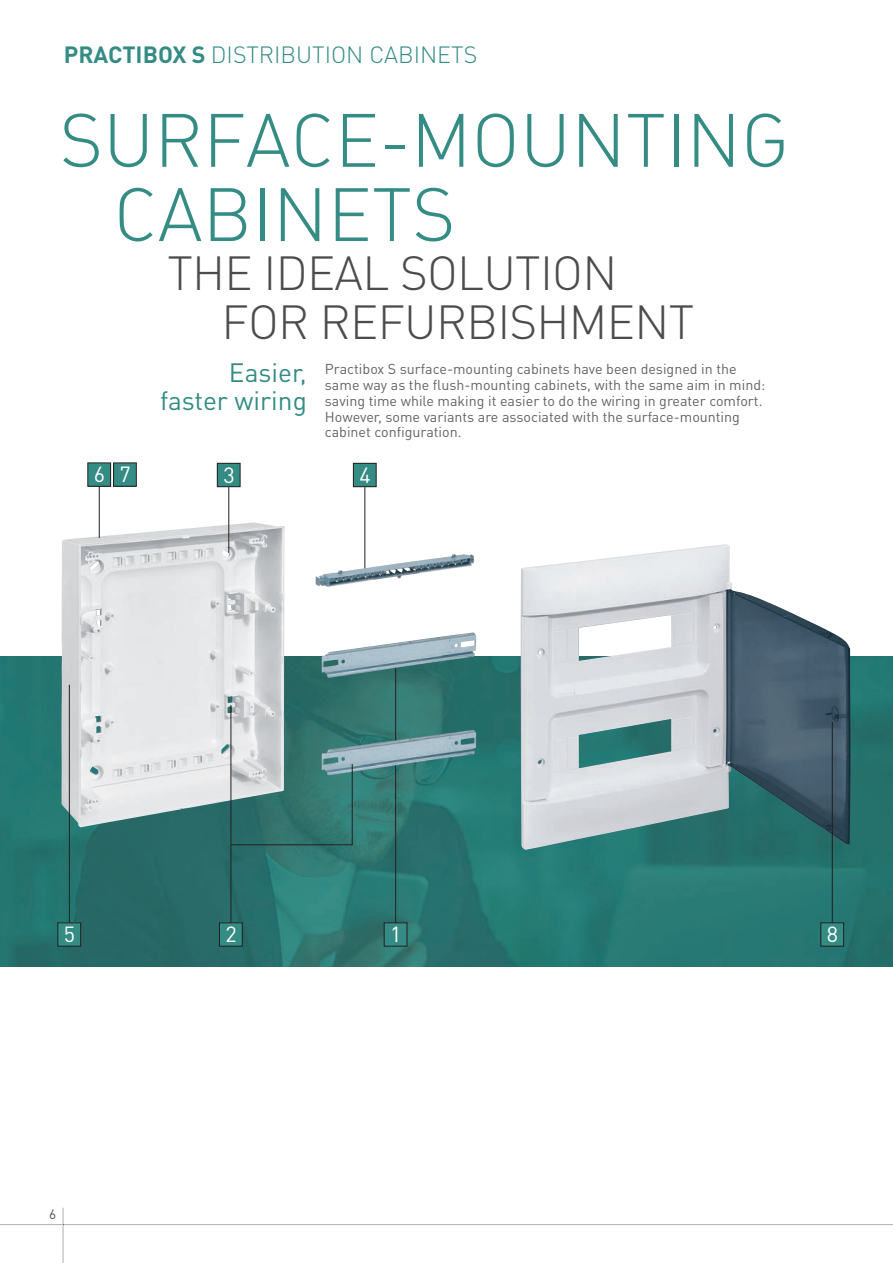
<style>
.page{position:relative;width:893px;height:1263px;background:#fff}
.page>*{position:absolute;margin:0;border:0;box-sizing:border-box;transform-origin:0 0}
.t1{font:74.25px/74.2px "DIN Light Alternate";color:#348c85}
.t2{font:47.25px/48.8px "DIN Light Alternate";letter-spacing:-.015em;color:#4b4c4d}
.t3{font:26.25px/28.5px "DIN Pro";color:#348c85;text-align:right}
.t4{font:300 23.25px "DIN Pro";color:#348c85}
.t5{font:21.6px "DIN Pro";color:#fff}
.t6{font:14.25px/15.8px "DIN Pro";color:#636366}
.t7{font:13.5px "DIN Pro";color:#4b4c4d}
.s1{font-weight:700}
</style>
<div class="page">
<hr style="left:63px;top:1225px;width:1px;height:38px;background:#939598">
<hr style="left:63px;top:1224px;width:830px;height:1px;background:#939598">
<hr style="left:0;top:1224px;width:63px;height:1px;background:#939598">
<svg style="left:63px;top:1208px;width:1px;height:17px"></svg>
<img style="left:0;top:656px;width:892px;height:310px">
<img style="left:521px;top:544px;width:329px;height:306px">
<img style="left:61px;top:523px;width:224px;height:304px">
<div style="left:384px;top:923px;width:23px;height:23px;background:#348c85"></div>
<div style="left:384px;top:922px;width:23px;height:25px;border:1px solid #231f20"></div>
<hr style="left:395px;top:662px;width:1px;height:261px;background:#231f20">
<div style="left:58px;top:923px;width:23px;height:23px;background:#348c85"></div>
<div style="left:57px;top:922px;width:24px;height:25px;border:1px solid #231f20"></div>
<hr style="left:69px;top:685px;width:1px;height:238px;background:#231f20">
<div style="left:219px;top:923px;width:23px;height:23px;background:#348c85"></div>
<div style="left:219px;top:922px;width:24px;height:25px;border:1px solid #231f20"></div>
<hr style="left:230px;top:705px;width:1px;height:218px;background:#231f20">
<div style="left:821px;top:923px;width:23px;height:23px;background:#348c85"></div>
<div style="left:820px;top:922px;width:24px;height:25px;border:1px solid #231f20"></div>
<hr style="left:832px;top:722px;width:1px;height:201px;background:#231f20">
<div style="left:353px;top:463px;width:23px;height:24px;background:#348c85"></div>
<div style="left:353px;top:463px;width:24px;height:24px;border:1px solid #231f20"></div>
<hr style="left:364px;top:487px;width:1px;height:83px;background:#231f20">
<div style="left:88px;top:463px;width:23px;height:23px;background:#348c85"></div>
<div style="left:87px;top:462px;width:24px;height:25px;border:1px solid #231f20"></div>
<hr style="left:99px;top:487px;width:1px;height:51px;background:#231f20">
<div style="left:217px;top:463px;width:23px;height:24px;background:#348c85"></div>
<div style="left:217px;top:463px;width:24px;height:24px;border:1px solid #231f20"></div>
<hr style="left:228px;top:487px;width:1px;height:66px;background:#231f20">
<hr style="left:892px;top:656px;width:1px;height:310px;background:#f2f3f4">
<div style="left:114px;top:463px;width:22px;height:23px;background:#348c85"></div>
<div style="left:113px;top:462px;width:24px;height:25px;border:1px solid #231f20"></div>
<img style="left:322px;top:730px;width:154px;height:45px">
<img style="left:322px;top:632px;width:154px;height:46px">
<img style="left:316px;top:554px;width:158px;height:33px">
<svg style="left:230px;top:763px;width:123px;height:83px;background:#4f847f"></svg>
<h3 class="t4" style="left:64px;top:38px;width:415px"><span class="s1">PRACTIBOX S</span> DISTRIBUTION CABINETS</h3>
<h1 class="t1" style="left:114px;top:112px;width:677px;text-indent:-54px">SURFACE-MOUNTING<br>CABINETS</h1>
<h2 class="t2" style="left:222px;top:254px;width:474px;text-indent:-54px">THE IDEAL SOLUTION<br>FOR REFURBISHMENT</h2>
<h3 class="t3" style="left:160px;top:357px;width:148px">Easier, faster wiring</h3>
<p class="t6" style="left:325px;top:361px;width:442px">Practibox S surface-mounting cabinets have been designed in the same way as the flush-mounting cabinets, with the same aim in mind: saving time while making it easier to do the wiring in greater comfort.<br>However, some variants are associated with the surface-mounting cabinet configuration.</p>
<h3 class="t5" style="left:94px;top:460px;width:39px">6 7</h3>
<h3 class="t5" style="left:223px;top:460px;width:13px">3</h3>
<h3 class="t5" style="left:359px;top:460px;width:13px">4</h3>
<h3 class="t5" style="left:64px;top:919px;width:13px">5</h3>
<h3 class="t5" style="left:226px;top:919px;width:13px">2</h3>
<h3 class="t5" style="left:390px;top:919px;width:13px">1</h3>
<h3 class="t5" style="left:827px;top:919px;width:13px">8</h3>
<p class="t7" style="left:49px;top:1205px;width:9px">6</p>
</div>
